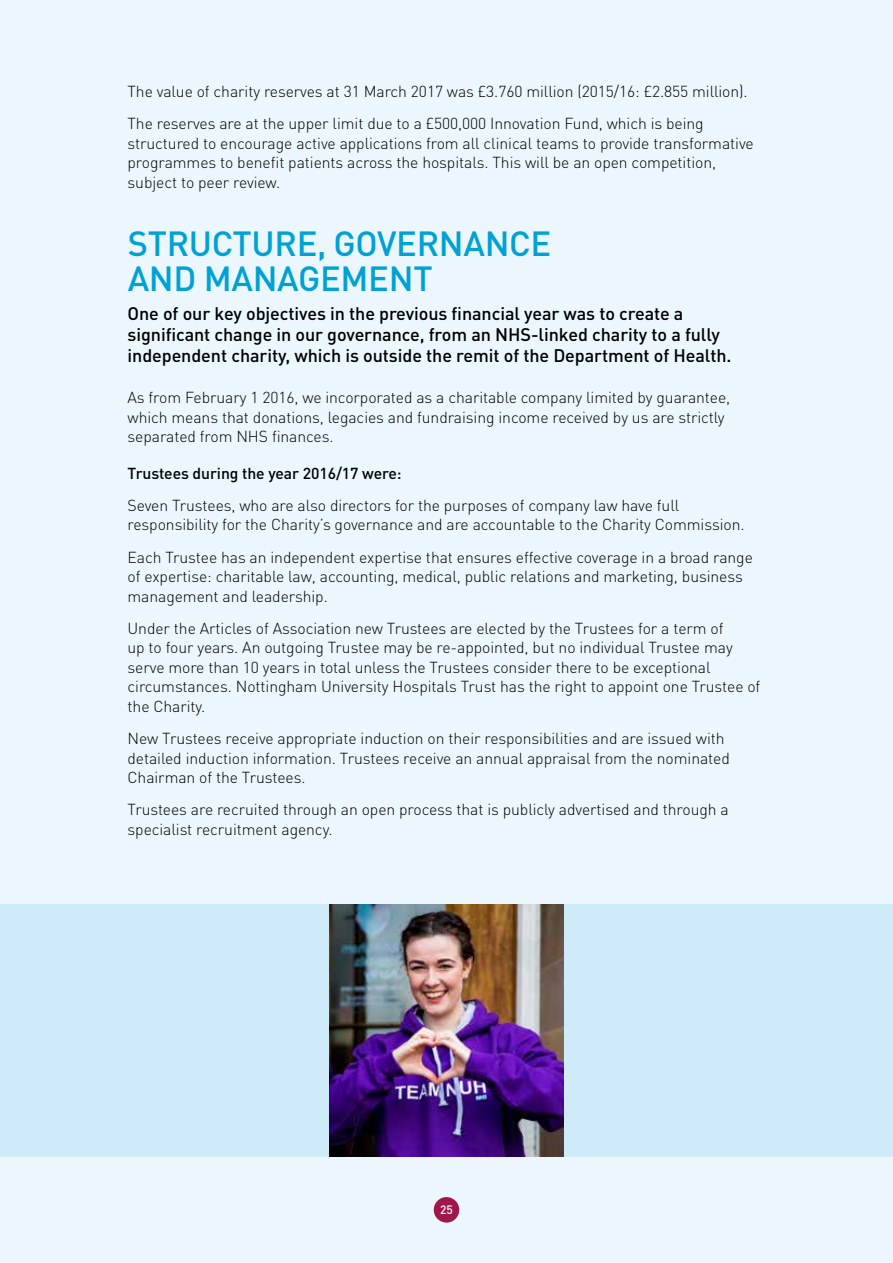
<style>
.page{position:relative;width:893px;height:1263px;background:#ebf7fc}
.page>*{position:absolute;margin:0;border:0;box-sizing:border-box;transform-origin:0 0}
.t1{font:500 34.5px/34.5px "DIN Pro";letter-spacing:-.01em;color:#00a1d4}
.t2{font:500 18px/21px "DIN Pro";letter-spacing:-.005em;color:#000}
.t3{font:300 15.75px/19.5px "DIN Pro";letter-spacing:-.005em;color:#000}
.t4{font:500 15.75px "DIN Pro";letter-spacing:-.005em;color:#000}
.t5{font:500 12px "DIN Pro";color:#fff}
</style>
<div class="page">
<div style="left:0;top:904px;width:893px;height:253px;background:#cfeaf8"></div>
<div style="left:434px;top:1197px;width:25px;height:25px;background:#9e184b;border-radius:50%"></div>
<img style="left:330px;top:904px;width:233px;height:253px">
<p class="t3" style="left:128px;top:75px;width:622px;line-height:32.2px">The value of charity reserves at 31 March 2017 was £3.760 million (2015/16: £2.855 million).<br>The reserves are at the upper limit due to a £500,000 Innovation Fund, which is being</p>
<p class="t3" style="left:128px;top:133px;width:628px">structured to encourage active applications from all clinical teams to provide transformative programmes to benefit patients across the hospitals. This will be an open competition, subject to peer review.</p>
<h1 class="t1" style="left:128px;top:225px;width:425px">STRUCTURE, GOVERNANCE<br>AND MANAGEMENT</h1>
<p class="t2" style="left:128px;top:303px;width:605px">One of our key objectives in the previous financial year was to create a significant change in our governance, from an NHS-linked charity to a fully independent charity, which is outside the remit of the Department of Health.</p>
<p class="t3" style="left:128px;top:387px;width:604px">As from February 1 2016, we incorporated as a charitable company limited by guarantee, which means that donations, legacies and fundraising income received by us are strictly separated from NHS finances.</p>
<p class="t4" style="left:128px;top:462px;width:276px">Trustees during the year 2016/17 were:</p>
<p class="t3" style="left:128px;top:495px;width:618px">Seven Trustees, who are also directors for the purposes of company law have full responsibility for the Charity’s governance and are accountable to the Charity Commission.</p>
<p class="t3" style="left:128px;top:547px;width:627px">Each Trustee has an independent expertise that ensures effective coverage in a broad range of expertise: charitable law, accounting, medical, public relations and marketing, business management and leadership.</p>
<p class="t3" style="left:128px;top:618px;width:634px">Under the Articles of Association new Trustees are elected by the Trustees for a term of<br>up to four years. An outgoing Trustee may be re-appointed, but no individual Trustee may serve more than 10 years in total unless the Trustees consider there to be exceptional circumstances. Nottingham University Hospitals Trust has the right to appoint one Trustee of the Charity.</p>
<p class="t3" style="left:128px;top:728px;width:604px">New Trustees receive appropriate induction on their responsibilities and are issued with detailed induction information. Trustees receive an annual appraisal from the nominated<br>Chairman of the Trustees.</p>
<p class="t3" style="left:128px;top:799px;width:603px">Trustees are recruited through an open process that is publicly advertised and through a specialist recruitment agency.</p>
<p class="t5" style="left:440px;top:1201px;width:14px">25</p>
</div>
